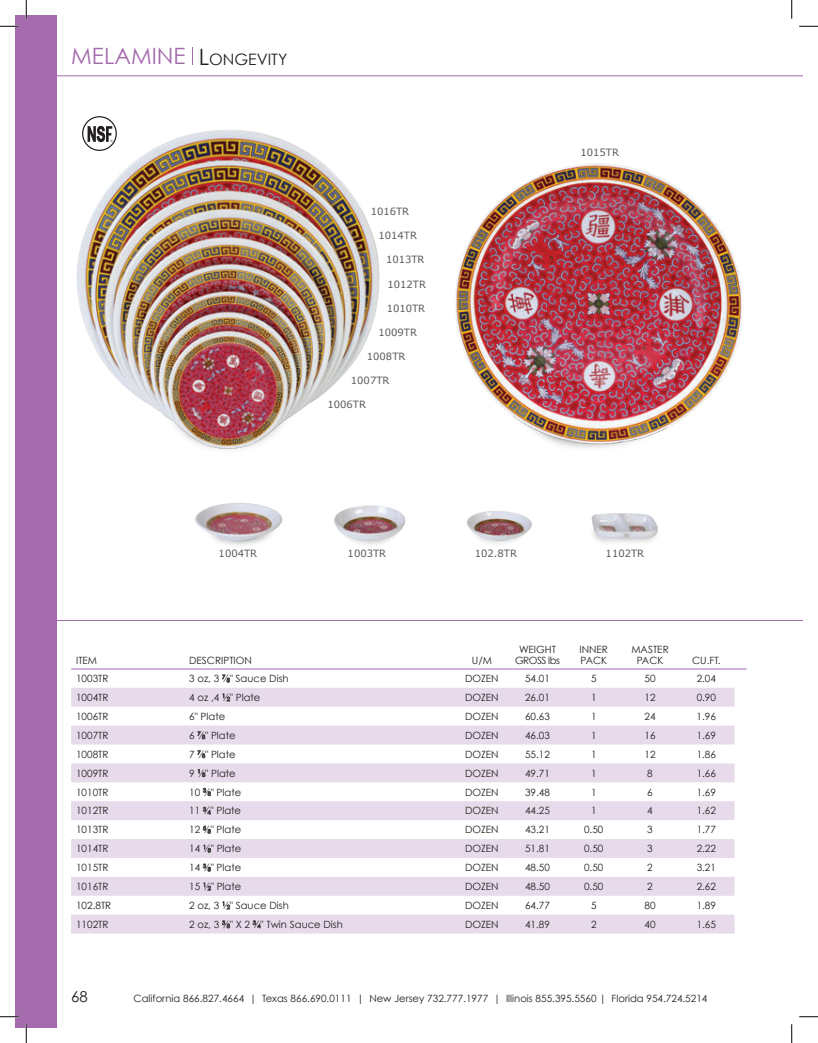
<style>
.page{position:relative;width:818px;height:1043px;background:#fff}
.page>*{position:absolute;margin:0;border:0;box-sizing:border-box;transform-origin:0 0}
.t1{font:22.5px "Century Gothic";color:#a36aac}
.t2{font:15.75px "Century Gothic";color:#231f20}
.t3{font:15px "Century Gothic";color:#231f20}
.t4{font:10px/11.2px "Century Gothic";color:#231f20}
.t5{font:10px "Verdana";color:#5a5a5d}
.t6{font:10px/11.2px "Century Gothic";letter-spacing:-.05em;color:#231f20;text-align:center}
.s1{font-size:22.5px}
.s2{font-size:5.5px}
</style>
<div class="page">
<img style="left:76px;top:130px;width:304px;height:320px">
<img style="left:455px;top:163px;width:287px;height:285px">
<img style="left:195px;top:503px;width:463px;height:43px">
<svg style="left:71px;top:688px;width:663px;height:245px;fill:#e7daeb"></svg>
<svg style="left:222px;top:674px;width:8px;height:8px"></svg>
<svg style="left:223px;top:693px;width:7px;height:8px"></svg>
<svg style="left:198px;top:731px;width:7px;height:8px"></svg>
<svg style="left:198px;top:750px;width:7px;height:8px"></svg>
<svg style="left:198px;top:769px;width:7px;height:7px"></svg>
<svg style="left:203px;top:788px;width:8px;height:7px"></svg>
<svg style="left:203px;top:807px;width:7px;height:7px"></svg>
<svg style="left:203px;top:826px;width:8px;height:7px"></svg>
<svg style="left:204px;top:845px;width:7px;height:7px"></svg>
<svg style="left:203px;top:863px;width:8px;height:8px"></svg>
<svg style="left:204px;top:882px;width:7px;height:8px"></svg>
<svg style="left:223px;top:901px;width:7px;height:8px"></svg>
<svg style="left:222px;top:920px;width:8px;height:8px"></svg>
<svg style="left:253px;top:920px;width:7px;height:8px"></svg>
<hr style="left:71px;top:668px;width:675px;height:1px;background:#a36aac">
<svg style="left:82px;top:116px;width:35px;height:35px"></svg>
<hr style="left:48px;top:620px;width:754px;height:1px;background:#a36aac">
<div style="left:15px;top:15px;width:42px;height:1013px;background:#a36aac"></div>
<svg style="left:192px;top:48px;width:1px;height:17px"></svg>
<hr style="left:46px;top:75px;width:756px;height:1px;background:#a36aac">
<svg style="left:0;top:25px;width:19px;height:2px"></svg>
<svg style="left:799px;top:25px;width:19px;height:2px"></svg>
<svg style="left:0;top:1016px;width:19px;height:1px"></svg>
<svg style="left:799px;top:1016px;width:19px;height:1px"></svg>
<svg style="left:25px;top:0;width:2px;height:19px"></svg>
<svg style="left:25px;top:1024px;width:2px;height:18px"></svg>
<svg style="left:791px;top:0;width:1px;height:19px"></svg>
<svg style="left:791px;top:1024px;width:1px;height:18px"></svg>
<h1 class="t1" style="left:71px;top:43px;width:116px">MELAMINE</h1>
<h2 class="t2" style="left:199px;top:49px;width:90px"><span class="s1">L</span>ONGEVITY</h2>
<p class="t5" style="left:370px;top:205px;width:40px">1016TR</p>
<p class="t5" style="left:378px;top:229px;width:40px">1014TR</p>
<p class="t5" style="left:386px;top:253px;width:40px">1013TR</p>
<p class="t5" style="left:387px;top:277px;width:40px">1012TR</p>
<p class="t5" style="left:386px;top:301px;width:40px">1010TR</p>
<p class="t5" style="left:378px;top:326px;width:40px">1009TR</p>
<p class="t5" style="left:367px;top:350px;width:40px">1008TR</p>
<p class="t5" style="left:351px;top:374px;width:40px">1007TR</p>
<p class="t5" style="left:327px;top:398px;width:40px">1006TR</p>
<p class="t5" style="left:580px;top:145px;width:40px">1015TR</p>
<p class="t5" style="left:219px;top:547px;width:40px">1004TR</p>
<p class="t5" style="left:347px;top:547px;width:40px">1003TR</p>
<p class="t5" style="left:475px;top:547px;width:44px">102.8TR</p>
<p class="t5" style="left:605px;top:547px;width:40px">1102TR</p>
<p class="t4" style="left:76px;top:655px;width:23px">ITEM</p>
<p class="t4" style="left:189px;top:655px;width:64px">DESCRIPTION</p>
<p class="t4" style="left:472px;top:655px;width:22px">U/M</p>
<p class="t6" style="left:515px;top:643px;width:46px">WEIGHT<br>GROSS lbs</p>
<p class="t4" style="left:579px;top:643px;width:30px">INNER<br>PACK</p>
<p class="t4" style="left:631px;top:643px;width:39px;text-align:center">MASTER<br>PACK</p>
<p class="t4" style="left:692px;top:655px;width:30px">CU.FT.</p>
<p class="t4" style="left:76px;top:672px;width:34px">1003TR</p>
<p class="t4" style="left:189px;top:672px;width:101px">3 oz, 3 <sup>7</sup>⁄<span class="s2">8</span>" Sauce Dish</p>
<p class="t4" style="left:465px;top:672px;width:35px">DOZEN</p>
<p class="t4" style="left:525px;top:672px;width:26px">54.01</p>
<p class="t4" style="left:591px;top:672px;width:7px">5</p>
<p class="t4" style="left:644px;top:672px;width:13px">50</p>
<p class="t4" style="left:696px;top:672px;width:21px">2.04</p>
<p class="t4" style="left:76px;top:691px;width:34px">1004TR</p>
<p class="t4" style="left:189px;top:691px;width:73px">4 oz ,4 <sup>1</sup>⁄<span class="s2">2</span>" Plate</p>
<p class="t4" style="left:465px;top:691px;width:35px">DOZEN</p>
<p class="t4" style="left:525px;top:691px;width:26px">26.01</p>
<p class="t4" style="left:591px;top:691px;width:7px">1</p>
<p class="t4" style="left:644px;top:691px;width:13px">12</p>
<p class="t4" style="left:696px;top:691px;width:21px">0.90</p>
<p class="t4" style="left:76px;top:710px;width:34px">1006TR</p>
<p class="t4" style="left:189px;top:710px;width:38px">6" Plate</p>
<p class="t4" style="left:465px;top:710px;width:35px">DOZEN</p>
<p class="t4" style="left:525px;top:710px;width:26px">60.63</p>
<p class="t4" style="left:591px;top:710px;width:7px">1</p>
<p class="t4" style="left:644px;top:710px;width:13px">24</p>
<p class="t4" style="left:696px;top:710px;width:21px">1.96</p>
<p class="t4" style="left:76px;top:729px;width:34px">1007TR</p>
<p class="t4" style="left:189px;top:729px;width:48px">6 <sup>7</sup>⁄<span class="s2">8</span>" Plate</p>
<p class="t4" style="left:465px;top:729px;width:35px">DOZEN</p>
<p class="t4" style="left:525px;top:729px;width:26px">46.03</p>
<p class="t4" style="left:591px;top:729px;width:7px">1</p>
<p class="t4" style="left:644px;top:729px;width:13px">16</p>
<p class="t4" style="left:696px;top:729px;width:21px">1.69</p>
<p class="t4" style="left:76px;top:748px;width:34px">1008TR</p>
<p class="t4" style="left:189px;top:748px;width:48px">7 <sup>7</sup>⁄<span class="s2">8</span>" Plate</p>
<p class="t4" style="left:465px;top:748px;width:35px">DOZEN</p>
<p class="t4" style="left:525px;top:748px;width:26px">55.12</p>
<p class="t4" style="left:591px;top:748px;width:7px">1</p>
<p class="t4" style="left:644px;top:748px;width:13px">12</p>
<p class="t4" style="left:696px;top:748px;width:21px">1.86</p>
<p class="t4" style="left:76px;top:767px;width:34px">1009TR</p>
<p class="t4" style="left:189px;top:767px;width:48px">9 <sup>1</sup>⁄<span class="s2">8</span>" Plate</p>
<p class="t4" style="left:465px;top:767px;width:35px">DOZEN</p>
<p class="t4" style="left:525px;top:767px;width:26px">49.71</p>
<p class="t4" style="left:591px;top:767px;width:7px">1</p>
<p class="t4" style="left:647px;top:767px;width:7px">8</p>
<p class="t4" style="left:696px;top:767px;width:21px">1.66</p>
<p class="t4" style="left:76px;top:786px;width:34px">1010TR</p>
<p class="t4" style="left:189px;top:786px;width:54px">10 <sup>3</sup>⁄<span class="s2">8</span>" Plate</p>
<p class="t4" style="left:465px;top:786px;width:35px">DOZEN</p>
<p class="t4" style="left:525px;top:786px;width:26px">39.48</p>
<p class="t4" style="left:591px;top:786px;width:7px">1</p>
<p class="t4" style="left:647px;top:786px;width:7px">6</p>
<p class="t4" style="left:696px;top:786px;width:21px">1.69</p>
<p class="t4" style="left:76px;top:805px;width:34px">1012TR</p>
<p class="t4" style="left:189px;top:805px;width:53px">11 <sup>3</sup>⁄<span class="s2">4</span>" Plate</p>
<p class="t4" style="left:465px;top:805px;width:35px">DOZEN</p>
<p class="t4" style="left:525px;top:805px;width:26px">44.25</p>
<p class="t4" style="left:591px;top:805px;width:7px">1</p>
<p class="t4" style="left:647px;top:805px;width:7px">4</p>
<p class="t4" style="left:696px;top:805px;width:21px">1.62</p>
<p class="t4" style="left:76px;top:824px;width:34px">1013TR</p>
<p class="t4" style="left:189px;top:824px;width:54px">12 <sup>5</sup>⁄<span class="s2">8</span>" Plate</p>
<p class="t4" style="left:465px;top:824px;width:35px">DOZEN</p>
<p class="t4" style="left:525px;top:824px;width:26px">43.21</p>
<p class="t4" style="left:584px;top:824px;width:21px">0.50</p>
<p class="t4" style="left:647px;top:824px;width:7px">3</p>
<p class="t4" style="left:696px;top:824px;width:21px">1.77</p>
<p class="t4" style="left:76px;top:842px;width:34px">1014TR</p>
<p class="t4" style="left:189px;top:842px;width:54px">14 <sup>1</sup>⁄<span class="s2">8</span>" Plate</p>
<p class="t4" style="left:465px;top:842px;width:35px">DOZEN</p>
<p class="t4" style="left:525px;top:842px;width:26px">51.81</p>
<p class="t4" style="left:584px;top:842px;width:21px">0.50</p>
<p class="t4" style="left:647px;top:842px;width:7px">3</p>
<p class="t4" style="left:696px;top:842px;width:21px">2.22</p>
<p class="t4" style="left:76px;top:861px;width:34px">1015TR</p>
<p class="t4" style="left:189px;top:861px;width:54px">14 <sup>3</sup>⁄<span class="s2">8</span>" Plate</p>
<p class="t4" style="left:465px;top:861px;width:35px">DOZEN</p>
<p class="t4" style="left:525px;top:861px;width:26px">48.50</p>
<p class="t4" style="left:584px;top:861px;width:21px">0.50</p>
<p class="t4" style="left:647px;top:861px;width:7px">2</p>
<p class="t4" style="left:696px;top:861px;width:21px">3.21</p>
<p class="t4" style="left:76px;top:880px;width:34px">1016TR</p>
<p class="t4" style="left:189px;top:880px;width:54px">15 <sup>1</sup>⁄<span class="s2">2</span>" Plate</p>
<p class="t4" style="left:465px;top:880px;width:35px">DOZEN</p>
<p class="t4" style="left:525px;top:880px;width:26px">48.50</p>
<p class="t4" style="left:584px;top:880px;width:21px">0.50</p>
<p class="t4" style="left:647px;top:880px;width:7px">2</p>
<p class="t4" style="left:696px;top:880px;width:21px">2.62</p>
<p class="t4" style="left:76px;top:899px;width:37px">102.8TR</p>
<p class="t4" style="left:189px;top:899px;width:101px">2 oz, 3 <sup>1</sup>⁄<span class="s2">2</span>" Sauce Dish</p>
<p class="t4" style="left:465px;top:899px;width:35px">DOZEN</p>
<p class="t4" style="left:525px;top:899px;width:26px">64.77</p>
<p class="t4" style="left:591px;top:899px;width:7px">5</p>
<p class="t4" style="left:644px;top:899px;width:13px">80</p>
<p class="t4" style="left:696px;top:899px;width:21px">1.89</p>
<p class="t4" style="left:76px;top:918px;width:34px">1102TR</p>
<p class="t4" style="left:189px;top:918px;width:155px">2 oz, 3 <sup>3</sup>⁄<span class="s2">8</span>" X 2 <sup>3</sup>⁄<span class="s2">4</span>" Twin Sauce Dish</p>
<p class="t4" style="left:465px;top:918px;width:35px">DOZEN</p>
<p class="t4" style="left:525px;top:918px;width:26px">41.89</p>
<p class="t4" style="left:591px;top:918px;width:7px">2</p>
<p class="t4" style="left:644px;top:918px;width:13px">40</p>
<p class="t4" style="left:696px;top:918px;width:21px">1.65</p>
<h3 class="t3" style="left:71px;top:987px;width:18px">68</h3>
<p class="t4" style="left:134px;top:992px;width:575px">California 866.827.4664 | Texas 866.690.0111 | New Jersey 732.777.1977 | Illinois 855.395.5560 | Florida 954.724.5214</p>
</div>
